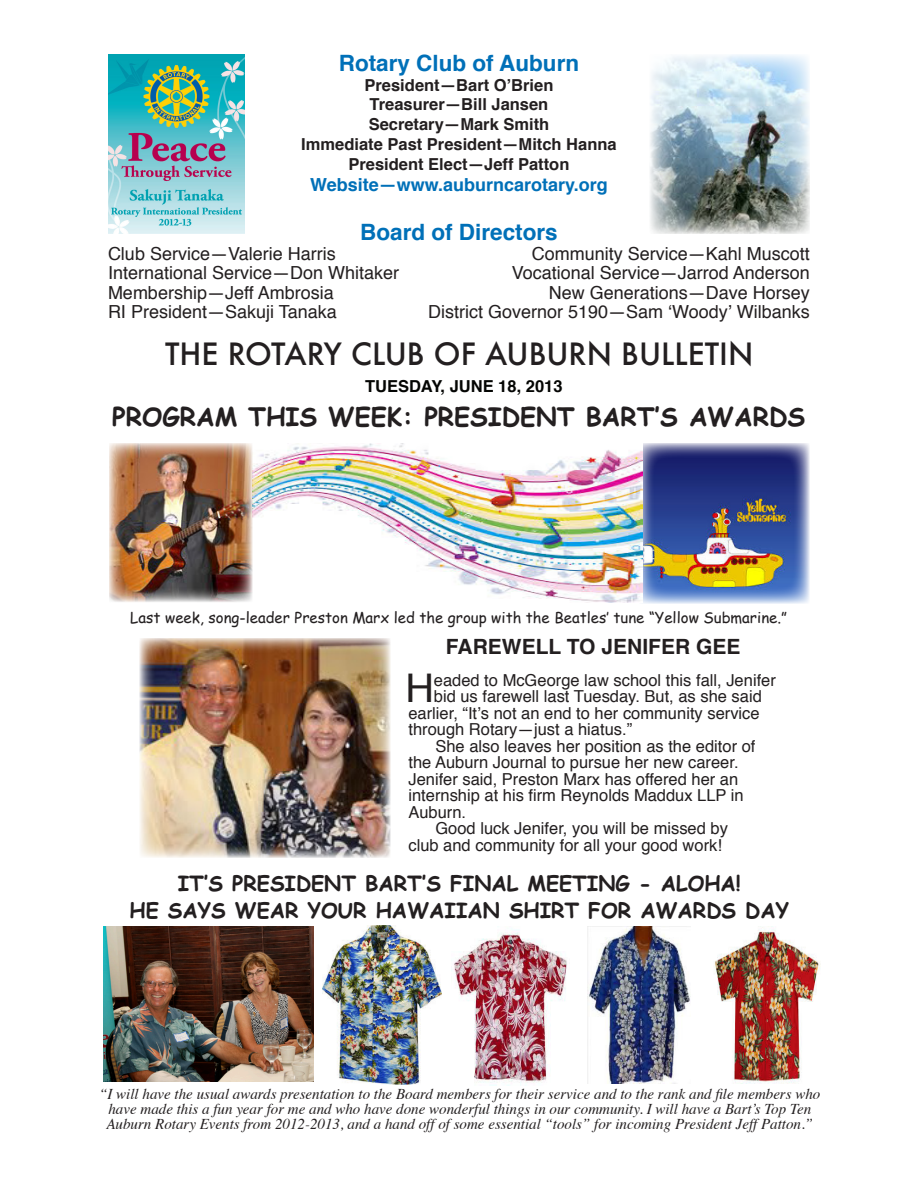
<style>
.page{position:relative;width:918px;height:1188px;background:#fff}
.page>*{position:absolute;margin:0;border:0;box-sizing:border-box;transform-origin:0 0}
.t1{font:39.45px "Helvetica";color:#231f20}
.t2{font:500 30px "Futura";color:#231f20}
.t3{font:700 25.5px "Comic Sans MS";color:#231f20}
.t4{font:700 22.5px "Helvetica";color:#0070b8}
.t5{font:700 21px "Comic Sans MS";color:#231f20}
.t6{font:700 21px "Helvetica";color:#231f20}
.t7{font:18px "Helvetica";color:#231f20}
.t8{font:700 18px "Helvetica";color:#0070b8}
.t9{font:16.5px/16.5px "Helvetica";color:#231f20}
.t10{font:700 16.5px "Helvetica";color:#231f20}
.t11{font:700 16.5px "Helvetica";color:#040503}
.t12{font:italic 15px/15px "Times";color:#231f20;text-align:center}
.t13{font:15px "Comic Sans MS";color:#231f20}
</style>
<div class="page">
<img style="left:108px;top:54px;width:137px;height:180px">
<img style="left:650px;top:54px;width:160px;height:180px">
<img style="left:643px;top:443px;width:166px;height:160px">
<img style="left:109px;top:443px;width:534px;height:159px">
<img style="left:140px;top:638px;width:251px;height:220px">
<img style="left:323px;top:926px;width:119px;height:158px">
<img style="left:451px;top:928px;width:116px;height:157px">
<img style="left:103px;top:927px;width:211px;height:154px">
<img style="left:587px;top:927px;width:104px;height:156px">
<img style="left:714px;top:927px;width:107px;height:156px">
<p class="t4" style="left:339px;top:45px;width:242px">Rotary Club of Auburn</p>
<p class="t10" style="left:365px;top:72px;width:190px">President—Bart O’Brien</p>
<p class="t10" style="left:370px;top:91px;width:180px">Treasurer—Bill Jansen</p>
<p class="t10" style="left:369px;top:111px;width:182px">Secretary—Mark Smith</p>
<p class="t10" style="left:301px;top:131px;width:317px">Immediate Past President—Mitch Hanna</p>
<p class="t10" style="left:349px;top:151px;width:222px">President Elect—Jeff Patton</p>
<p class="t8" style="left:310px;top:171px;width:299px">Website—www.auburncarotary.org</p>
<p class="t4" style="left:360px;top:214px;width:199px">Board of Directors</p>
<p class="t7" style="left:108px;top:239px;width:229px">Club Service—Valerie Harris</p>
<p class="t7" style="left:532px;top:239px;width:280px">Community Service—Kahl Muscott</p>
<p class="t7" style="left:108px;top:259px;width:293px">International Service—Don Whitaker</p>
<p class="t7" style="left:512px;top:259px;width:300px">Vocational Service—Jarrod Anderson</p>
<p class="t7" style="left:108px;top:278px;width:227px">Membership—Jeff Ambrosia</p>
<p class="t7" style="left:549px;top:278px;width:263px">New Generations—Dave Horsey</p>
<p class="t7" style="left:108px;top:298px;width:230px">RI President—Sakuji Tanaka</p>
<p class="t7" style="left:428px;top:298px;width:383px">District Governor 5190—Sam ‘Woody’ Wilbanks</p>
<p class="t2" style="left:165px;top:333px;width:590px">THE ROTARY CLUB OF AUBURN BULLETIN</p>
<p class="t11" style="left:365px;top:373px;width:199px">TUESDAY, JUNE 18, 2013</p>
<p class="t3" style="left:112px;top:398px;width:695px">PROGRAM THIS WEEK: PRESIDENT BART’S AWARDS</p>
<p class="t13" style="left:130px;top:607px;width:658px">Last week, song-leader Preston Marx led the group with the Beatles’ tune “Yellow Submarine.”</p>
<p class="t6" style="left:446px;top:630px;width:296px">FAREWELL TO JENIFER GEE</p>
<p class="t1" style="left:405px;top:658px;width:30px">H</p>
<p class="t9" style="left:434px;top:672px;width:344px">eaded to McGeorge law school this fall, Jenifer</p>
<p class="t9" style="left:434px;top:689px;width:330px">bid us farewell last Tuesday. But, as she said</p>
<p class="t9" style="left:408px;top:705px;width:353px">earlier, “It’s not an end to her community service</p>
<p class="t9" style="left:408px;top:722px;width:225px">through Rotary—just a hiatus.”</p>
<p class="t9" style="left:408px;top:738px;width:349px;text-indent:27px">She also leaves her position as the editor of the Auburn Journal to pursue her new career.<br>Jenifer said, Preston Marx has offered her an internship at his firm Reynolds Maddux LLP in Auburn.</p>
<p class="t9" style="left:408px;top:821px;width:321px;text-indent:27px">Good luck Jenifer, you will be missed by club and community for all your good work!</p>
<p class="t5" style="left:178px;top:867px;width:565px">IT’S PRESIDENT BART’S FINAL MEETING - ALOHA!</p>
<p class="t5" style="left:130px;top:894px;width:661px">HE SAYS WEAR YOUR HAWAIIAN SHIRT FOR AWARDS DAY</p>
<p class="t12" style="left:99px;top:1085px;width:723px">“I will have the usual awards presentation to the Board members for their service and to the rank and file members who have made this a fun year for me and who have done wonderful things in our community. I will have a Bart’s Top Ten<br>Auburn Rotary Events from 2012-2013, and a hand off of some essential “tools” for incoming President Jeff Patton.”</p>
</div>
